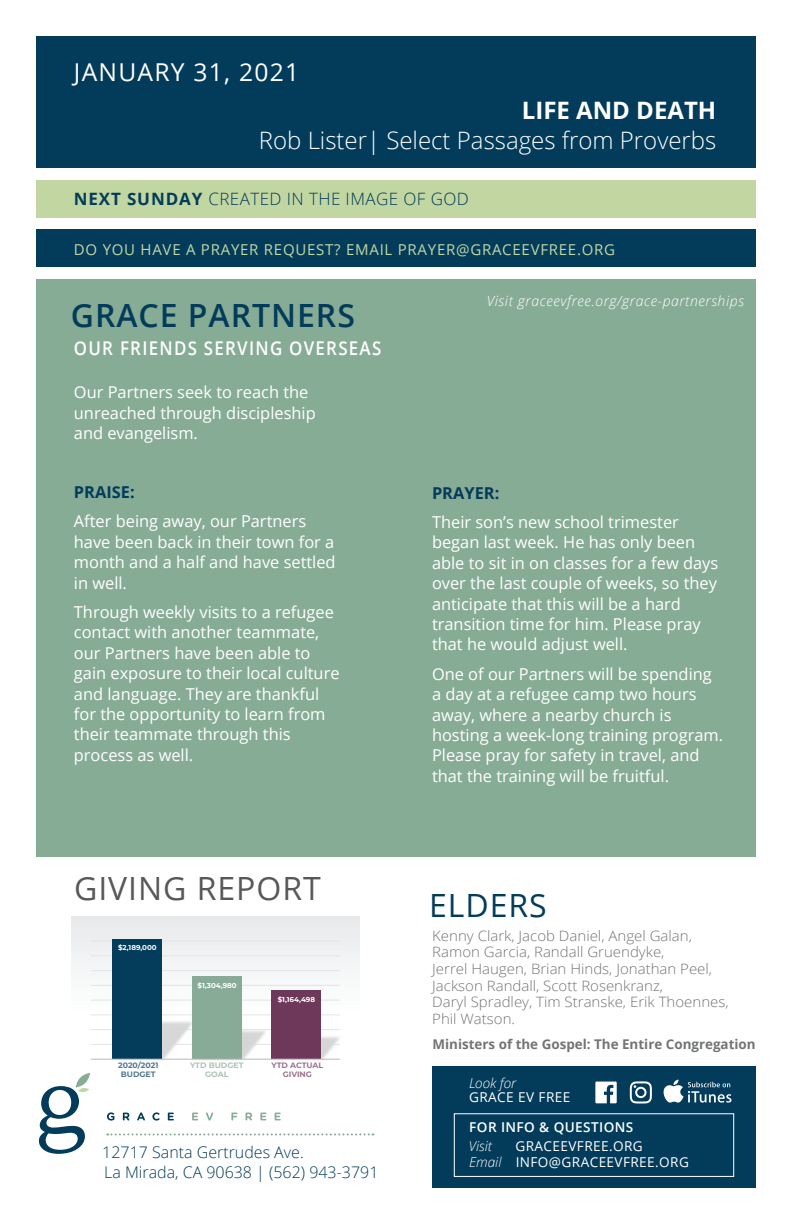
<style>
.page{position:relative;width:792px;height:1224px;background:#fff}
.page>*{position:absolute;margin:0;border:0;box-sizing:border-box;transform-origin:0 0}
.t1{font:600 32px "Open Sans";letter-spacing:.03em;color:#033c5b}
.t2{font:32px "Open Sans";letter-spacing:.03em;color:#57585a}
.t3{font:32px "Open Sans";letter-spacing:.03em;color:#033c5b}
.t4{font:24.6px "Open Sans";letter-spacing:.05em;color:#fff}
.t5{font:300 24px "Open Sans";color:#fff}
.t6{font:700 24px "Open Sans";color:#fff}
.t7{font:600 19px "Open Sans";letter-spacing:.075em;color:#fff;scale:.89 1}
.t8{font:300 17px "Open Sans";letter-spacing:.025em;color:#033c5b}
.t9{font:16.4px/20.4px "Open Sans";color:#fff}
.t10{font:700 16.4px "Open Sans";color:#033c5b}
.t11{font:300 16px/20px "Open Sans";color:#033c5b}
.t12{font:15px "Open Sans";letter-spacing:.05em;color:#c2d6a1}
.t13{font:300 14.2px/16.6px "Open Sans";color:#727574;scale:1.05 1}
.t14{font:italic 300 14px "Open Sans";letter-spacing:.045em;color:#fff}
.t15{font:13.6px/16.4px "Open Sans";letter-spacing:.03em;color:#fff}
.t16{font:italic 300 13.6px/16.4px "Open Sans";color:#fff}
.t17{font:600 13.6px "Open Sans";letter-spacing:.03em;color:#fff}
.t18{font:700 13.4px "Open Sans";color:#727574}
.t19{font:700 7.8px/8.6px "Montserrat";color:#4f788d;text-align:center}
.t20{font:700 7.8px/8.6px "Montserrat";letter-spacing:-.005em;color:#9b748d;text-align:center}
.t21{font:700 7.8px/8.6px "Montserrat";color:#abc4b5;text-align:center}
.t22{font:700 7.2px "Montserrat";color:#fff}
.s1{font-weight:700}
</style>
<div class="page">
<div style="left:36px;top:279px;width:720px;height:578px;background:#87ac96"></div>
<div style="left:36px;top:36px;width:720px;height:132px;background:#033c5b"></div>
<div style="left:36px;top:180px;width:720px;height:38px;background:#c2d6a1"></div>
<div style="left:36px;top:230px;width:720px;height:37px;background:#033c5b"></div>
<div style="left:432px;top:1067px;width:324px;height:121px;background:#033c5b"></div>
<svg style="left:595px;top:1082px;width:22px;height:21px"></svg>
<svg style="left:107px;top:1133px;width:267px;height:2px"></svg>
<div style="left:454px;top:1113px;width:280px;height:64px;border:1px solid #fff"></div>
<svg style="left:663px;top:1080px;width:68px;height:23px"></svg>
<svg style="left:630px;top:1081px;width:22px;height:23px"></svg>
<svg style="left:39px;top:1073px;width:51px;height:81px"></svg>
<svg style="left:107px;top:1112px;width:7px;height:9px"></svg>
<svg style="left:123px;top:1113px;width:6px;height:8px"></svg>
<svg style="left:137px;top:1112px;width:8px;height:9px"></svg>
<svg style="left:152px;top:1112px;width:8px;height:9px"></svg>
<svg style="left:168px;top:1113px;width:6px;height:7px"></svg>
<svg style="left:192px;top:1113px;width:6px;height:7px"></svg>
<svg style="left:206px;top:1113px;width:7px;height:8px"></svg>
<svg style="left:231px;top:1113px;width:6px;height:8px"></svg>
<svg style="left:246px;top:1113px;width:6px;height:8px"></svg>
<svg style="left:260px;top:1113px;width:6px;height:7px"></svg>
<svg style="left:275px;top:1113px;width:6px;height:7px"></svg>
<div style="left:72px;top:916px;width:288px;height:105px;background:#f0f2f3"></div>
<hr style="left:122px;top:943px;width:224px;height:1px;background:#ebecec">
<hr style="left:91px;top:955px;width:249px;height:1px;background:#e3e4e4">
<hr style="left:91px;top:970px;width:249px;height:1px;background:#e3e4e4">
<hr style="left:91px;top:941px;width:249px;height:1px;background:#e3e4e4">
<hr style="left:91px;top:985px;width:249px;height:1px;background:#e3e4e4">
<hr style="left:91px;top:1000px;width:249px;height:1px;background:#e3e4e4">
<img style="left:321px;top:1015px;width:39px;height:44px">
<img style="left:242px;top:1008px;width:30px;height:51px">
<img style="left:91px;top:1001px;width:101px;height:58px">
<div style="left:272px;top:991px;width:49px;height:68px;background:#6e385b"></div>
<div style="left:192px;top:976px;width:50px;height:83px;background:#87ab97"></div>
<div style="left:112px;top:939px;width:50px;height:120px;background:#033d5b"></div>
<hr style="left:91px;top:1059px;width:249px;height:1px;background:#b9baba">
<h2 class="t4" style="left:74px;top:55px;width:227px">JANUARY 31, 2021</h2>
<h3 class="t6" style="left:522px;top:94px;width:196px">LIFE AND DEATH</h3>
<h3 class="t5" style="left:259px;top:124px;width:459px">Rob Lister| Select Passages from Proverbs</h3>
<p class="t8" style="left:74px;top:187px;width:396px"><span class="s1">NEXT SUNDAY</span> CREATED IN THE IMAGE OF GOD</p>
<p class="t12" style="left:74px;top:239px;width:543px">DO YOU HAVE A PRAYER REQUEST? EMAIL PRAYER@GRACEEVFREE.ORG</p>
<h1 class="t1" style="left:71px;top:294px;width:286px">GRACE PARTNERS</h1>
<p class="t7" style="left:74px;top:335px;width:347px">OUR FRIENDS SERVING OVERSEAS</p>
<p class="t9" style="left:74px;top:382px;width:243px">Our Partners seek to reach the unreached through discipleship and evangelism.</p>
<p class="t10" style="left:74px;top:481px;width:62px">PRAISE:</p>
<p class="t9" style="left:74px;top:511px;width:263px">After being away, our Partners have been back in their town for a month and a half and have settled in well.</p>
<p class="t9" style="left:74px;top:602px;width:267px">Through weekly visits to a refugee contact with another teammate, our Partners have been able to gain exposure to their local culture and language. They are thankful for the opportunity to learn from their teammate through this process as well.</p>
<h1 class="t2" style="left:74px;top:866px;width:248px">GIVING REPORT</h1>
<p class="t22" style="left:118px;top:942px;width:40px">$2,189,000</p>
<p class="t22" style="left:198px;top:980px;width:41px">$1,304,980</p>
<p class="t22" style="left:278px;top:994px;width:39px">$1,164,498</p>
<p class="t19" style="left:118px;top:1061px;width:42px">2020/2021<br>BUDGET</p>
<p class="t21" style="left:190px;top:1061px;width:55px">YTD BUDGET<br>GOAL</p>
<p class="t20" style="left:271px;top:1061px;width:53px">YTD ACTUAL<br>GIVING</p>
<p class="t11" style="left:102px;top:1141px;width:278px">12717 Santa Gertrudes Ave.<br>La Mirada, CA 90638 | (562) 943-3791</p>
<p class="t14" style="left:487px;top:291px;width:259px">Visit graceevfree.org/grace-partnerships</p>
<p class="t10" style="left:432px;top:481px;width:69px">PRAYER:</p>
<p class="t9" style="left:432px;top:511px;width:288px">Their son’s new school trimester began last week. He has only been able to sit in on classes for a few days over the last couple of weeks, so they anticipate that this will be a hard transition time for him. Please pray that he would adjust well.</p>
<p class="t9" style="left:432px;top:663px;width:293px">One of our Partners will be spending a day at a refugee camp two hours away, where a nearby church is hosting a week-long training program.<br>Please pray for safety in travel, and that the training will be fruitful.</p>
<h1 class="t3" style="left:429px;top:883px;width:119px">ELDERS</h1>
<p class="t13" style="left:432px;top:927px;width:284px">Kenny Clark, Jacob Daniel, Angel Galan, Ramon Garcia, Randall Gruendyke,<br>Jerrel Haugen, Brian Hinds, Jonathan Peel, Jackson Randall, Scott Rosenkranz,<br>Daryl Spradley, Tim Stranske, Erik Thoennes, Phil Watson.</p>
<p class="t18" style="left:433px;top:1035px;width:325px">Ministers of the Gospel: The Entire Congregation</p>
<p class="t16" style="left:469px;top:1075px;width:49px">Look for</p>
<p class="t15" style="left:469px;top:1088px;width:103px">GRACE EV FREE</p>
<p class="t17" style="left:469px;top:1118px;width:166px">FOR INFO &amp; QUESTIONS</p>
<p class="t16" style="left:469px;top:1137px;width:34px">Visit<br>Email</p>
<p class="t15" style="left:515px;top:1137px;width:175px">GRACEEVFREE.ORG<br>INFO@GRACEEVFREE.ORG</p>
</div>
